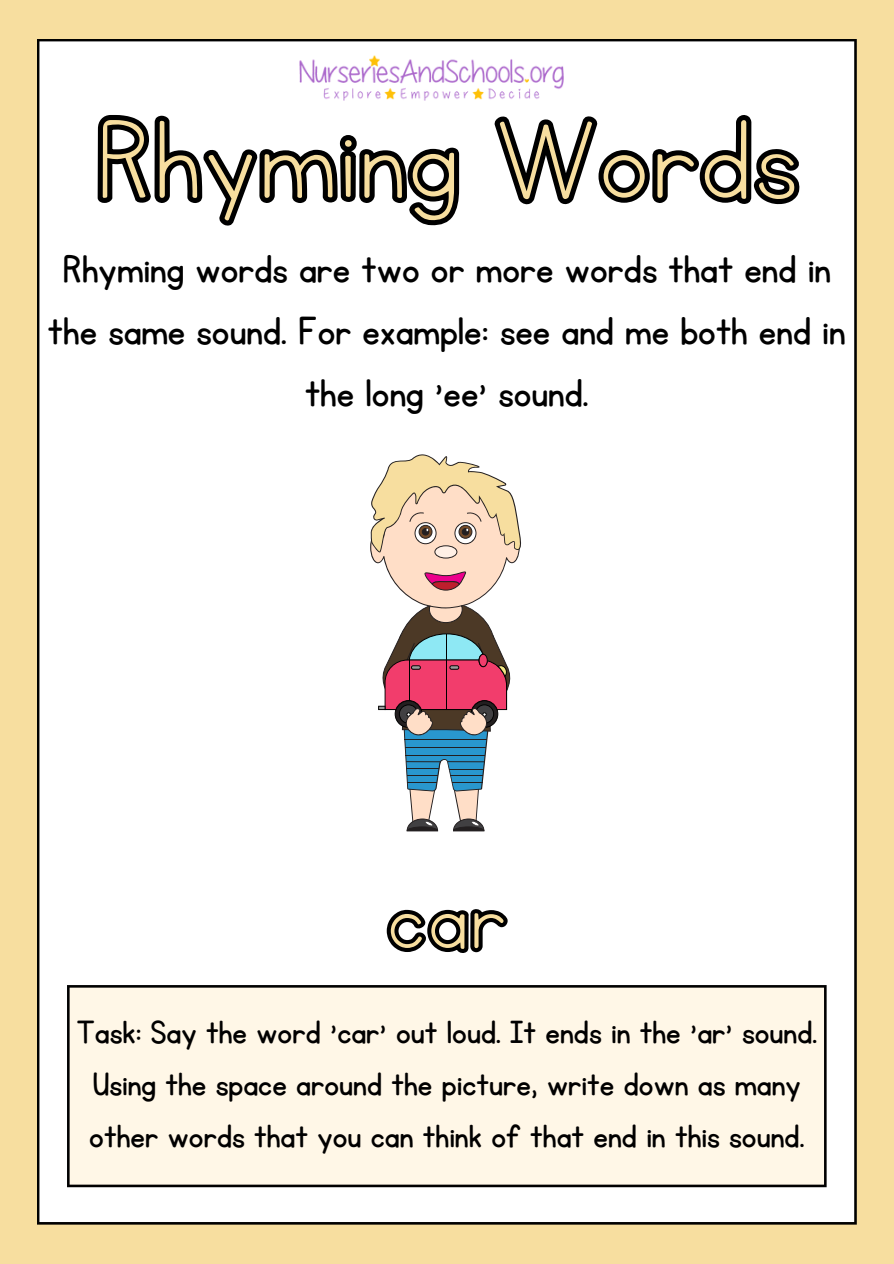
<style>
.page{position:relative;width:894px;height:1264px;background:#fff}
.page>*{position:absolute;margin:0;border:0;box-sizing:border-box;transform-origin:0 0}
.t1{font:135px "KG Primary Penmanship";color:#f7de9f}
.t2{font:108px "KG Primary Penmanship";color:#f7de9f}
.t3{font:45px/61.8px "KG Primary Penmanship";color:#000;text-align:center}
.t4{font:37.5px/51.8px "KG Primary Penmanship";color:#000;text-align:center}
</style>
<div class="page">
<div style="left:0;top:0;width:893px;height:1263px;background:#f7de9f"></div>
<div style="left:37px;top:39px;width:819px;height:1185px;background:#fff"></div>
<svg style="left:370px;top:447px;width:153px;height:384px"></svg>
<svg style="left:94px;top:111px;width:709px;height:118px"></svg>
<div style="left:67px;top:985px;width:759px;height:202px;background:#fff7e7"></div>
<svg style="left:384px;top:905px;width:124px;height:51px"></svg>
<img style="left:299px;top:55px;width:264px;height:45px">
<h1 class="t1" style="left:94px;top:94px;width:705px">Rhyming Words</h1>
<p class="t3" style="left:48px;top:239px;width:799px">Rhyming words are two or more words that end in the same sound. For example: see and me both end in the long 'ee' sound.</p>
<h2 class="t2" style="left:386px;top:865px;width:123px">car</h2>
<h3 class="t4" style="left:76px;top:1007px;width:742px">Task: Say the word 'car' out loud. It ends in the 'ar' sound.<br>Using the space around the picture, write down as many other words that you can think of that end in this sound.</h3>
</div>
